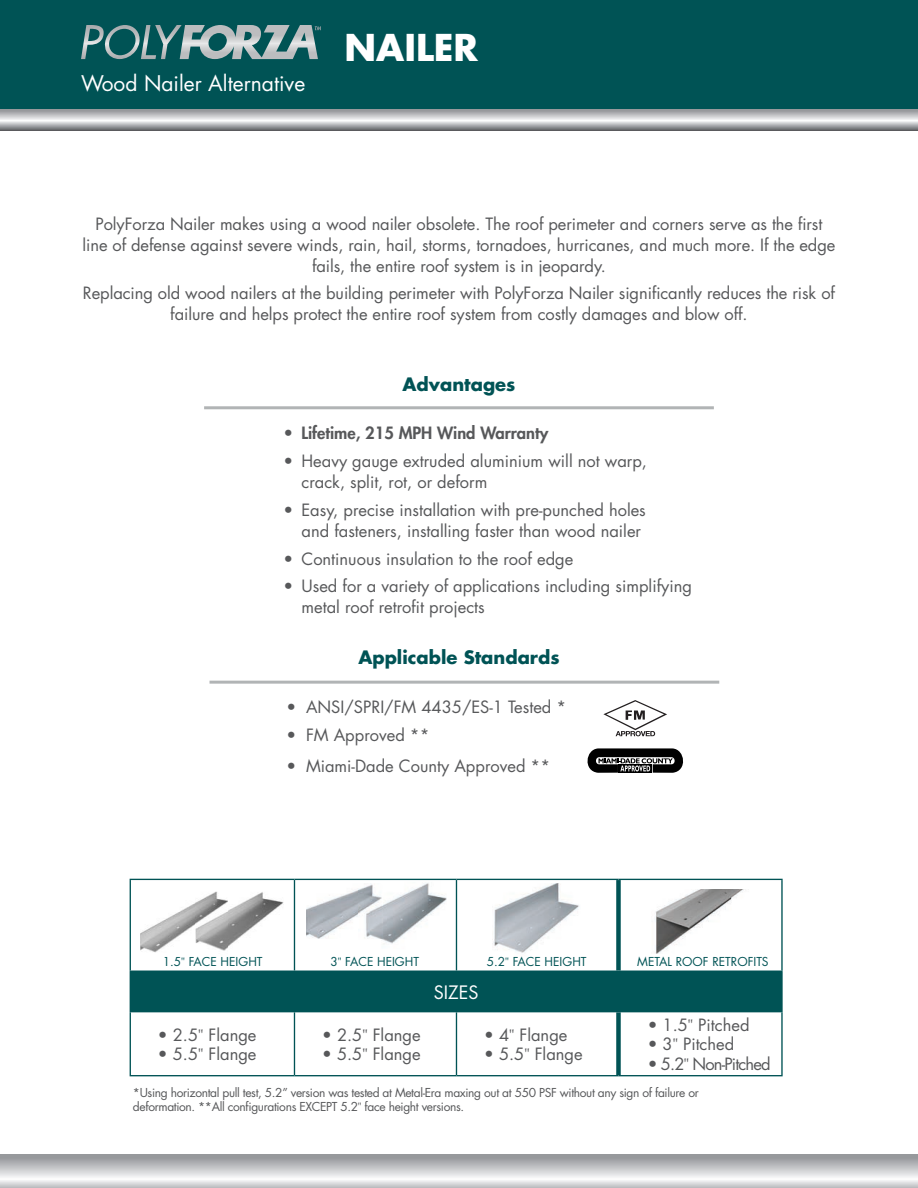
<style>
.page{position:relative;width:918px;height:1188px;background:#fff}
.page>*{position:absolute;margin:0;border:0;box-sizing:border-box;transform-origin:0 0}
.t1{font:700 36px "Futura Std";color:#fff}
.t2{font:21px "Futura Std";color:#fff}
.t3{font:700 18px "Futura Std";color:#005355}
.t4{font:18px "Futura Std";color:#fff}
.t5{font:16.5px/21px "Futura Std";letter-spacing:-.005em;color:#57585a;text-align:center}
.t6{font:800 16.5px "Futura Std";color:#57585a}
.t7{font:16.5px "Futura Std";letter-spacing:-.05em;color:#57585a}
.t8{font:12px/14.4px "Futura Std";letter-spacing:-.03em;color:#57585a}
.t9{font:12px "Futura Std";color:#005355}
.s1{font-weight:400}
.s2{font-family:"Minion Pro"}
</style>
<div class="page">
<svg style="left:131px;top:880px;width:650px;height:195px"></svg>
<div style="left:130px;top:971px;width:652px;height:41px;background:#005355"></div>
<hr style="left:130px;top:879px;width:164px;height:1px;background:#005355">
<hr style="left:294px;top:879px;width:162px;height:1px;background:#005355">
<hr style="left:294px;top:880px;width:1px;height:91px;background:#005355">
<hr style="left:456px;top:879px;width:162px;height:1px;background:#005355">
<hr style="left:456px;top:880px;width:1px;height:91px;background:#005355">
<hr style="left:618px;top:879px;width:165px;height:1px;background:#005355">
<hr style="left:781px;top:880px;width:2px;height:91px;background:#005355">
<hr style="left:618px;top:971px;width:165px;height:1px;background:#005355">
<hr style="left:781px;top:972px;width:2px;height:39px;background:#005355">
<hr style="left:294px;top:1012px;width:1px;height:63px;background:#005355">
<hr style="left:456px;top:1012px;width:1px;height:63px;background:#005355">
<hr style="left:618px;top:1011px;width:165px;height:1px;background:#005355">
<hr style="left:781px;top:1012px;width:2px;height:63px;background:#005355">
<hr style="left:130px;top:1075px;width:164px;height:1px;background:#005355">
<hr style="left:294px;top:1075px;width:162px;height:1px;background:#005355">
<hr style="left:456px;top:1075px;width:162px;height:1px;background:#005355">
<hr style="left:618px;top:1075px;width:165px;height:1px;background:#005355">
<hr style="left:130px;top:880px;width:1px;height:91px;background:#005355">
<hr style="left:130px;top:1012px;width:1px;height:63px;background:#005355">
<div style="left:616px;top:880px;width:5px;height:91px;background:#005355"></div>
<div style="left:616px;top:1012px;width:5px;height:63px;background:#005355"></div>
<img style="left:306px;top:883px;width:53px;height:56px">
<img style="left:359px;top:882px;width:88px;height:67px">
<img style="left:493px;top:883px;width:87px;height:73px">
<img style="left:652px;top:889px;width:104px;height:65px">
<img style="left:140px;top:884px;width:88px;height:72px">
<img style="left:196px;top:887px;width:88px;height:69px">
<div style="left:0;top:0;width:918px;height:109px;background:#005355"></div>
<svg style="left:0;top:109px;width:918px;height:22px;background:#b4b5b7"></svg>
<svg style="left:81px;top:25px;width:240px;height:35px"></svg>
<hr style="left:204px;top:406px;width:510px;height:3px;background:#b1b4b5">
<hr style="left:210px;top:681px;width:509px;height:3px;background:#b1b4b5">
<svg style="left:588px;top:748px;width:95px;height:25px;background:#404040"></svg>
<svg style="left:603px;top:700px;width:64px;height:36px"></svg>
<svg style="left:0;top:1155px;width:918px;height:33px"></svg>
<p class="t2" style="left:81px;top:70px;width:226px">Wood Nailer Alternative</p>
<p class="t1" style="left:345px;top:23px;width:135px">NAILER</p>
<p class="t5" style="left:83px;top:213px;width:754px">PolyForza Nailer makes using a wood nailer obsolete. The roof perimeter and corners serve as the first line of defense against severe winds, rain, hail, storms, tornadoes, hurricanes, and much more. If the edge fails, the entire roof system is in jeopardy.</p>
<p class="t5" style="left:83px;top:283px;width:754px">Replacing old wood nailers at the building perimeter with PolyForza Nailer significantly reduces the risk of failure and helps protect the entire roof system from costly damages and blow off.</p>
<p class="t3" style="left:403px;top:372px;width:114px">Advantages</p>
<p class="t6" style="left:284px;top:423px;width:266px"><span class="s1">•</span> Lifetime, 215 MPH Wind Warranty</p>
<p class="t5" style="left:302px;top:451px;width:347px;text-align:left;text-indent:-18px">• Heavy gauge extruded aluminium will not warp, crack, split, rot, or deform</p>
<p class="t5" style="left:284px;top:500px;width:364px;text-align:right">• Easy, precise installation with pre-punched holes and fasteners, installing faster than wood nailer</p>
<p class="t5" style="left:284px;top:548px;width:291px">• Continuous insulation to the roof edge</p>
<p class="t5" style="left:302px;top:576px;width:392px;text-align:left;text-indent:-18px">• Used for a variety of applications including simplifying metal roof retrofit projects</p>
<p class="t3" style="left:358px;top:646px;width:203px">Applicable Standards</p>
<p class="t5" style="left:287px;top:697px;width:281px">• ANSI/SPRI/FM 4435/ES-1 Tested *</p>
<p class="t5" style="left:287px;top:724px;width:144px">• FM Approved **</p>
<p class="t5" style="left:287px;top:755px;width:265px">• Miami-Dade County Approved **</p>
<p class="t9" style="left:163px;top:954px;width:101px">1.5<span class="s2">"</span> FACE HEIGHT</p>
<p class="t9" style="left:330px;top:954px;width:90px">3<span class="s2">"</span> FACE HEIGHT</p>
<p class="t9" style="left:487px;top:954px;width:101px">5.2<span class="s2">"</span> FACE HEIGHT</p>
<p class="t9" style="left:637px;top:954px;width:133px">METAL ROOF RETROFITS</p>
<p class="t5" style="left:158px;top:1024px;width:100px">• 2.5<span class="s2">"</span> Flange</p>
<p class="t5" style="left:158px;top:1044px;width:100px">• 5.5<span class="s2">"</span> Flange</p>
<p class="t5" style="left:322px;top:1024px;width:100px">• 2.5<span class="s2">"</span> Flange</p>
<p class="t5" style="left:322px;top:1044px;width:100px">• 5.5<span class="s2">"</span> Flange</p>
<p class="t4" style="left:434px;top:981px;width:46px">SIZES</p>
<p class="t5" style="left:484px;top:1024px;width:85px">• 4<span class="s2">"</span> Flange</p>
<p class="t5" style="left:484px;top:1044px;width:100px">• 5.5<span class="s2">"</span> Flange</p>
<p class="t5" style="left:648px;top:1014px;width:103px">• 1.5<span class="s2">"</span> Pitched</p>
<p class="t5" style="left:648px;top:1034px;width:88px">• 3<span class="s2">"</span> Pitched</p>
<p class="t7" style="left:648px;top:1054px;width:124px">• 5.2<span class="s2">"</span> Non-Pitched</p>
<p class="t8" style="left:133px;top:1086px;width:567px">*Using horizontal pull test, 5.2” version was tested at Metal-Era maxing out at 550 PSF without any sign of failure or deformation. **All configurations EXCEPT 5.2<span class="s2">"</span> face height versions.</p>
</div>
